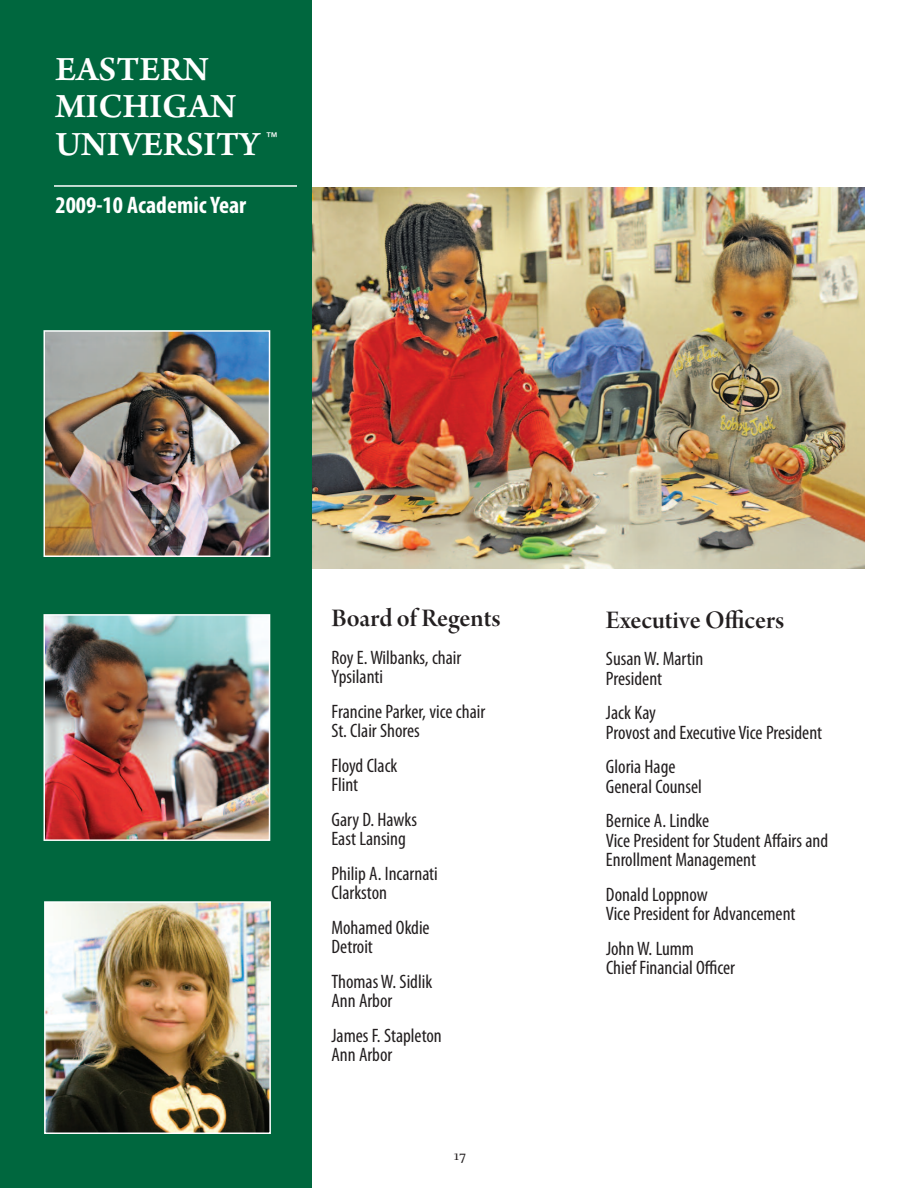
<style>
.page{position:relative;width:918px;height:1188px;background:#fff}
.page>*{position:absolute;margin:0;border:0;box-sizing:border-box;transform-origin:0 0}
.t1{font:600 36px/37.5px "Arno Pro";color:#fff}
.t2{font:27px "Arno Pro Smbd Display";color:#231f20}
.t3{font:700 condensed 24px "Myriad Pro";color:#fff}
.t4{font:condensed 19.5px/19.5px "Myriad Pro";color:#231f20}
.t5{font:15px "Eidetic Neo";color:#231f20}
.t6{font:13.5px "Helvetica";color:#fff}
</style>
<div class="page">
<img style="left:312px;top:188px;width:552px;height:381px">
<div style="left:0;top:0;width:312px;height:1188px;background:#00673e"></div>
<hr style="left:54px;top:185px;width:243px;height:2px;background:#fff">
<img style="left:47px;top:617px;width:220px;height:221px">
<div style="left:44px;top:614px;width:226px;height:227px;border:2px solid #fff"></div>
<img style="left:47px;top:904px;width:221px;height:227px">
<div style="left:44px;top:901px;width:227px;height:233px;border:2px solid #fff"></div>
<img style="left:47px;top:333px;width:220px;height:221px">
<div style="left:44px;top:330px;width:226px;height:227px;border:2px solid #fff"></div>
<h1 class="t1" style="left:56px;top:54px;width:206px">EASTERN<br>MICHIGAN<br>UNIVERSITY</h1>
<p class="t6" style="left:265px;top:130px;width:15px">™</p>
<p class="t3" style="left:56px;top:197px;width:192px">2009-10 Academic Year</p>
<h2 class="t2" style="left:332px;top:608px;width:171px">Board of Regents</h2>
<p class="t4" style="left:332px;top:649px;width:131px">Roy E.Wilbanks, chair<br>Ypsilanti</p>
<p class="t4" style="left:332px;top:703px;width:155px">Francine Parker, vice chair<br>St. Clair Shores</p>
<p class="t4" style="left:332px;top:757px;width:68px">Floyd Clack<br>Flint</p>
<p class="t4" style="left:332px;top:811px;width:87px">Gary D. Hawks<br>East Lansing</p>
<p class="t4" style="left:332px;top:865px;width:108px">Philip A. Incarnati<br>Clarkston</p>
<p class="t4" style="left:332px;top:919px;width:100px">Mohamed Okdie<br>Detroit</p>
<p class="t4" style="left:331px;top:973px;width:102px">ThomasW. Sidlik<br>Ann Arbor</p>
<p class="t4" style="left:331px;top:1027px;width:112px">James F. Stapleton<br>Ann Arbor</p>
<p class="t5" style="left:454px;top:1146px;width:14px">17</p>
<h2 class="t2" style="left:606px;top:610px;width:180px">Executive Officers</h2>
<p class="t4" style="left:606px;top:651px;width:99px">SusanW. Martin<br>President</p>
<p class="t4" style="left:606px;top:705px;width:218px">Jack Kay<br>Provost and Executive Vice President</p>
<p class="t4" style="left:606px;top:759px;width:97px">Gloria Hage<br>General Counsel</p>
<p class="t4" style="left:606px;top:813px;width:224px">Bernice A. Lindke<br>Vice President for Student Affairs and<br>Enrollment Management</p>
<p class="t4" style="left:606px;top:886px;width:191px">Donald Loppnow<br>Vice President for Advancement</p>
<p class="t4" style="left:606px;top:940px;width:131px">JohnW. Lumm<br>Chief Financial Officer</p>
</div>
